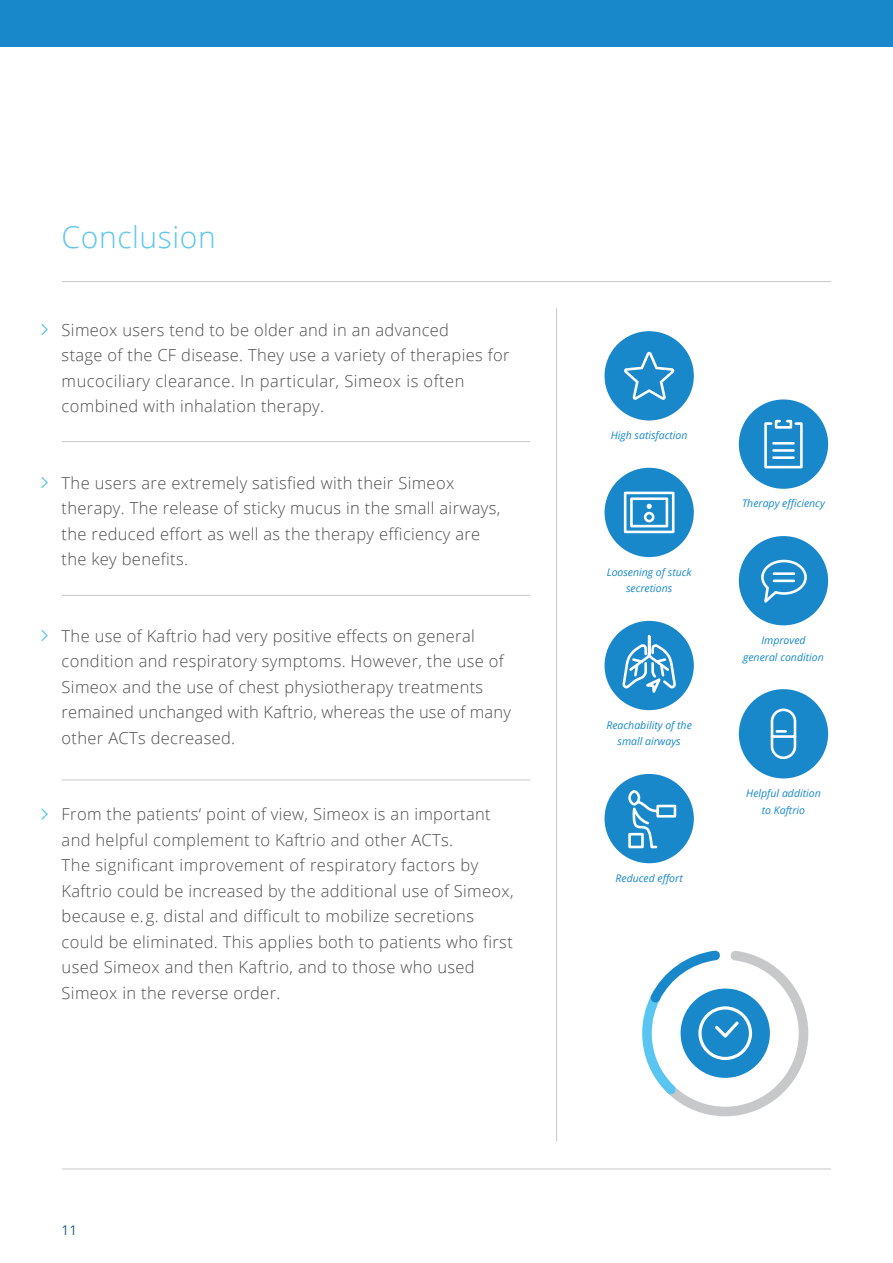
<style>
.page{position:relative;width:893px;height:1263px;background:#fff}
.page>*{position:absolute;margin:0;border:0;box-sizing:border-box;transform-origin:0 0}
.t1{font:300 30px "Open Sans";letter-spacing:.02em;color:#5bc5f2}
.t2{font:300 16.5px/25.5px "Open Sans";letter-spacing:.02em;color:#4d4d4f}
.t3{font:13.5px "Open Sans";color:#266181}
.t4{font:italic 10.5px/16.5px "Open Sans";color:#1888ca;text-align:center}
</style>
<div class="page">
<div style="left:0;top:0;width:893px;height:47px;background:#1888ca"></div>
<svg style="left:41px;top:324px;width:7px;height:11px"></svg>
<svg style="left:41px;top:477px;width:7px;height:11px"></svg>
<svg style="left:41px;top:630px;width:7px;height:11px"></svg>
<svg style="left:41px;top:808px;width:7px;height:12px"></svg>
<hr style="left:62px;top:1168px;width:769px;height:1px;background:#c7c8ca">
<hr style="left:62px;top:281px;width:769px;height:1px;background:#c7c8ca">
<hr style="left:62px;top:441px;width:468px;height:1px;background:#c7c8ca">
<hr style="left:62px;top:595px;width:468px;height:1px;background:#c7c8ca">
<hr style="left:62px;top:779px;width:468px;height:1px;background:#c7c8ca">
<svg style="left:642px;top:950px;width:166px;height:166px"></svg>
<hr style="left:556px;top:309px;width:1px;height:832px;background:#c7c8ca">
<div style="left:604px;top:621px;width:90px;height:89px;background:#1888ca;border-radius:50%"></div>
<svg style="left:622px;top:635px;width:54px;height:58px"></svg>
<div style="left:604px;top:331px;width:90px;height:89px;background:#1888ca;border-radius:50%"></div>
<svg style="left:624px;top:352px;width:50px;height:48px"></svg>
<div style="left:604px;top:468px;width:90px;height:89px;background:#1888ca;border-radius:50%"></div>
<svg style="left:623px;top:491px;width:52px;height:43px"></svg>
<div style="left:739px;top:399px;width:89px;height:90px;background:#1888ca;border-radius:50%"></div>
<svg style="left:764px;top:419px;width:39px;height:50px"></svg>
<div style="left:739px;top:689px;width:89px;height:89px;background:#1888ca;border-radius:50%"></div>
<svg style="left:770px;top:708px;width:27px;height:52px"></svg>
<div style="left:739px;top:536px;width:89px;height:89px;background:#1888ca;border-radius:50%"></div>
<svg style="left:761px;top:559px;width:46px;height:44px"></svg>
<div style="left:604px;top:774px;width:90px;height:89px;background:#1888ca;border-radius:50%"></div>
<svg style="left:628px;top:790px;width:49px;height:59px"></svg>
<h1 class="t1" style="left:62px;top:225px;width:156px">Conclusion</h1>
<p class="t2" style="left:62px;top:318px;width:449px">Simeox users tend to be older and in an advanced<br>stage of the CF disease. They use a variety of therapies for mucociliary clearance. In particular, Simeox is often combined with inhalation therapy.</p>
<p class="t2" style="left:62px;top:471px;width:440px">The users are extremely satisfied with their Simeox therapy. The release of sticky mucus in the small airways, the reduced effort as well as the therapy efficiency are the key benefits.</p>
<p class="t2" style="left:62px;top:624px;width:451px">The use of Kaftrio had very positive effects on general condition and respiratory symptoms. However, the use of Simeox and the use of chest physiotherapy treatments remained unchanged with Kaftrio, whereas the use of many other ACTs decreased.</p>
<p class="t2" style="left:62px;top:803px;width:453px">From the patients‘ point of view, Simeox is an important and helpful complement to Kaftrio and other ACTs.<br>The significant improvement of respiratory factors by Kaftrio could be increased by the additional use of Simeox, because e.g. distal and difficult to mobilize secretions could be eliminated. This applies both to patients who first used Simeox and then Kaftrio, and to those who used Simeox in the reverse order.</p>
<p class="t3" style="left:62px;top:1225px;width:17px">11</p>
<p class="t4" style="left:611px;top:428px;width:78px">High satisfaction</p>
<p class="t4" style="left:607px;top:565px;width:86px">Loosening of stuck secretions</p>
<p class="t4" style="left:606px;top:718px;width:87px">Reachability of the small airways</p>
<p class="t4" style="left:616px;top:871px;width:69px">Reduced effort</p>
<p class="t4" style="left:742px;top:496px;width:84px">Therapy efficiency</p>
<p class="t4" style="left:743px;top:633px;width:82px">Improved general condition</p>
<p class="t4" style="left:746px;top:786px;width:76px">Helpful addition to Kaftrio</p>
</div>
